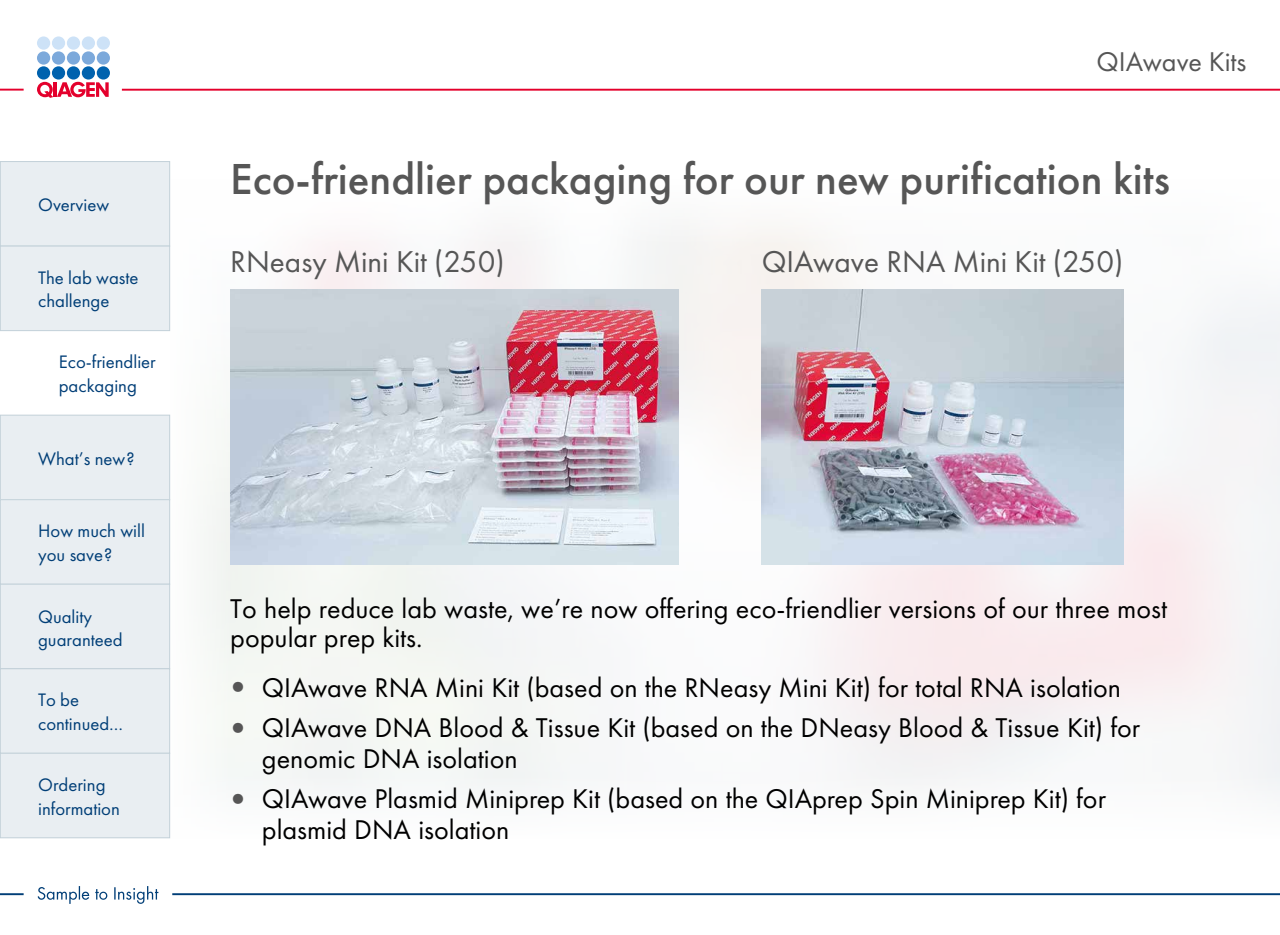
<style>
.page{position:relative;width:1280px;height:935px;background:#fff}
.page>*{position:absolute;margin:0;border:0;box-sizing:border-box;transform-origin:0 0}
.t1{font:500 45px "Futura PT";color:#565656}
.t2{font:31.25px "Futura PT";color:#565656}
.t3{font:28.12px/31.2px "Futura PT";color:#000}
.t4{font:28.12px "Futura PT";color:#565656}
.t5{font:18.75px/23.8px "Futura PT";color:#003e77}
.s1{font-family:"Futura Std";font-size:26.88px;color:#565656}
</style>
<div class="page">
<div style="left:37px;top:66px;width:13px;height:14px;background:#0062ae;border-radius:50%"></div>
<div style="left:52px;top:66px;width:13px;height:14px;background:#0062ae;border-radius:50%"></div>
<div style="left:67px;top:66px;width:13px;height:14px;background:#0062ae;border-radius:50%"></div>
<div style="left:82px;top:66px;width:13px;height:14px;background:#0062ae;border-radius:50%"></div>
<div style="left:97px;top:66px;width:13px;height:14px;background:#0062ae;border-radius:50%"></div>
<div style="left:37px;top:51px;width:13px;height:14px;background:#7ca9db;border-radius:50%"></div>
<div style="left:52px;top:51px;width:13px;height:14px;background:#7ca9db;border-radius:50%"></div>
<div style="left:67px;top:51px;width:13px;height:14px;background:#7ca9db;border-radius:50%"></div>
<div style="left:82px;top:51px;width:13px;height:14px;background:#7ca9db;border-radius:50%"></div>
<div style="left:97px;top:51px;width:13px;height:14px;background:#7ca9db;border-radius:50%"></div>
<div style="left:37px;top:36px;width:13px;height:14px;background:#cde2f7;border-radius:50%"></div>
<div style="left:52px;top:36px;width:13px;height:14px;background:#cde2f7;border-radius:50%"></div>
<div style="left:67px;top:36px;width:13px;height:14px;background:#cde2f7;border-radius:50%"></div>
<div style="left:82px;top:36px;width:13px;height:14px;background:#cde2f7;border-radius:50%"></div>
<div style="left:97px;top:36px;width:13px;height:14px;background:#cde2f7;border-radius:50%"></div>
<svg style="left:37px;top:82px;width:72px;height:16px"></svg>
<hr style="left:122px;top:89px;width:1158px;height:2px;background:#e4002c">
<hr style="left:0;top:89px;width:24px;height:2px;background:#e4002c">
<svg style="left:38px;top:886px;width:120px;height:18px"></svg>
<hr style="left:0;top:893px;width:24px;height:2px;background:#003e77">
<hr style="left:172px;top:893px;width:1108px;height:2px;background:#003e77">
<div style="left:0;top:162px;width:170px;height:84px;background:#e9eef2"></div>
<div style="left:0;top:161px;width:170px;height:85px;border:1px solid #c3d1d9"></div>
<div style="left:0;top:246px;width:170px;height:85px;background:#e9eef2"></div>
<div style="left:0;top:246px;width:170px;height:85px;border:1px solid #c3d1d9"></div>
<div style="left:0;top:415px;width:170px;height:85px;background:#e9eef2"></div>
<div style="left:0;top:415px;width:170px;height:85px;border:1px solid #c3d1d9"></div>
<div style="left:0;top:500px;width:170px;height:84px;background:#e9eef2"></div>
<div style="left:0;top:499px;width:170px;height:86px;border:1px solid #c3d1d9"></div>
<div style="left:0;top:584px;width:170px;height:85px;background:#e9eef2"></div>
<div style="left:0;top:584px;width:170px;height:85px;border:1px solid #c3d1d9"></div>
<div style="left:0;top:669px;width:170px;height:84px;background:#e9eef2"></div>
<div style="left:0;top:668px;width:170px;height:86px;border:1px solid #c3d1d9"></div>
<div style="left:0;top:753px;width:170px;height:85px;background:#e9eef2"></div>
<div style="left:0;top:753px;width:170px;height:85px;border:1px solid #c3d1d9"></div>
<img style="left:230px;top:290px;width:449px;height:274px">
<img style="left:762px;top:290px;width:361px;height:274px">
<p class="t5" style="left:38px;top:193px;width:73px">Overview</p>
<p class="t5" style="left:38px;top:265px;width:102px">The lab waste challenge</p>
<p class="t5" style="left:59px;top:350px;width:99px">Eco-friendlier packaging</p>
<p class="t5" style="left:38px;top:446px;width:98px">What’s new?</p>
<p class="t5" style="left:38px;top:519px;width:108px">How much will you save?</p>
<p class="t5" style="left:38px;top:604px;width:86px">Quality guaranteed</p>
<p class="t5" style="left:38px;top:688px;width:87px">To be continued…</p>
<p class="t5" style="left:38px;top:773px;width:83px">Ordering information</p>
<p class="t4" style="left:1097px;top:45px;width:151px">QIAwave Kits</p>
<h1 class="t1" style="left:230px;top:152px;width:941px">Eco-friendlier packaging for our new purification kits</h1>
<p class="t2" style="left:230px;top:243px;width:276px">RNeasy Mini Kit (250)</p>
<p class="t2" style="left:762px;top:243px;width:363px">QIAwave RNA Mini Kit (250)</p>
<p class="t3" style="left:230px;top:594px;width:938px;line-height:29.4px">To help reduce lab waste, we’re now offering eco-friendlier versions of our three most popular prep kits.</p>
<p class="t3" style="left:230px;top:671px;width:893px"><span class="s1">•</span> QIAwave RNA Mini Kit (based on the RNeasy Mini Kit) for total RNA isolation</p>
<p class="t3" style="left:262px;top:711px;width:880px;text-indent:-32px"><span class="s1">•</span> QIAwave DNA Blood &amp; Tissue Kit (based on the DNeasy Blood &amp; Tissue Kit) for genomic DNA isolation</p>
<p class="t3" style="left:262px;top:783px;width:846px;text-indent:-32px"><span class="s1">•</span> QIAwave Plasmid Miniprep Kit (based on the QIAprep Spin Miniprep Kit) for plasmid DNA isolation</p>
</div>
